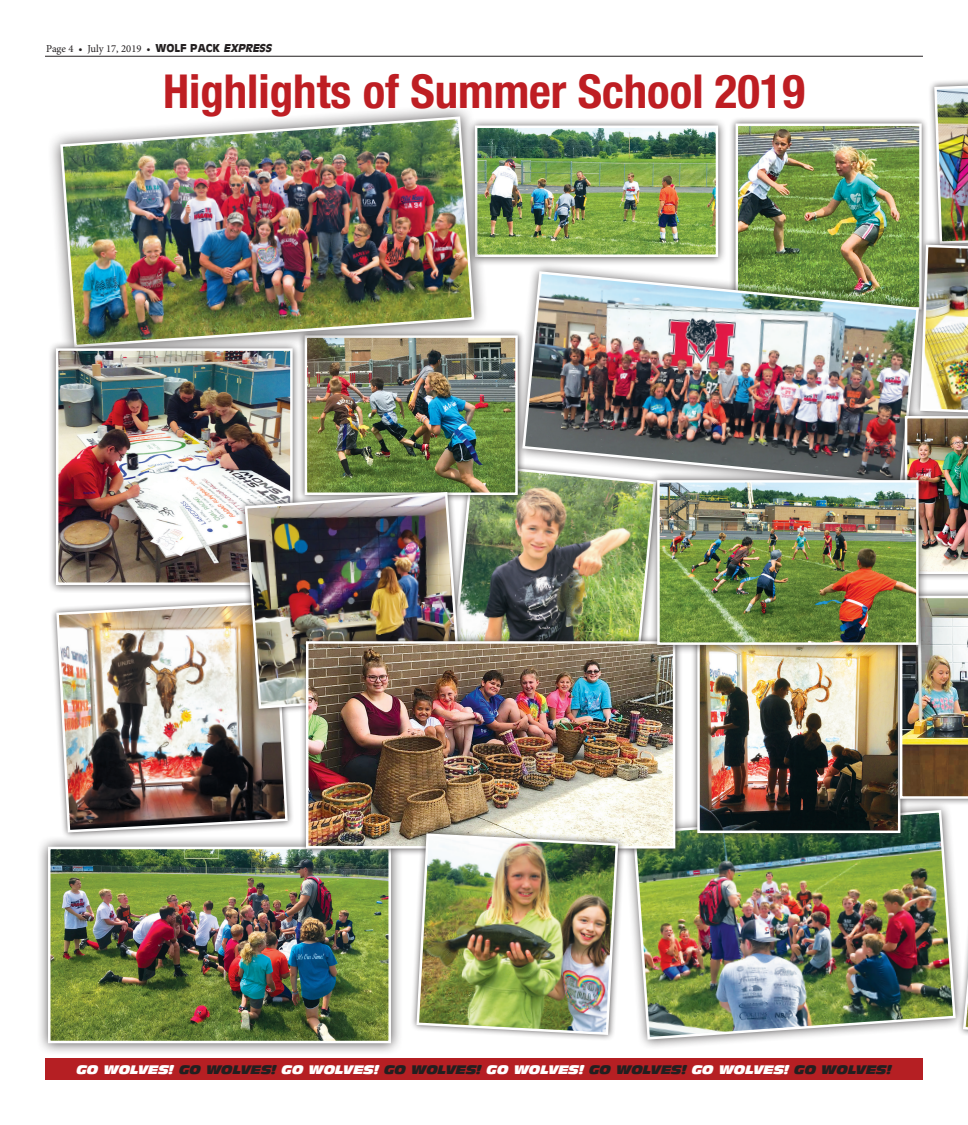
<style>
.page{position:relative;width:968px;height:1125px;background:#fff}
.page>*{position:absolute;margin:0;border:0;box-sizing:border-box;transform-origin:0 0}
.t1{font:700 condensed 46.88px "Helvetica Neue LT Std";color:#be1e23}
.t2{font:italic 12.12px "Antique Olive Nord";letter-spacing:-.005em;color:#fff}
.t3{font:10.62px "Minion Pro";letter-spacing:-.005em;color:#231f20}
.s1{font-family:"Antique Olive";font-weight:700}
.s2{font-family:"Antique Olive";font-weight:700;font-style:italic}
.s3{color:#231f20}
</style>
<div class="page">
<div style="left:45px;top:1059px;width:877px;height:21px;background:#b51f23"></div>
<hr style="left:45px;top:56px;width:877px;height:1px;background:#231f20">
<img style="left:468px;top:495px;width:180px;height:140px">
<div style="left:728px;top:117px;width:200px;height:200px;background:#231f20;opacity:.75"></div>
<img style="left:738px;top:126px;width:166px;height:136px">
<div style="left:735px;top:123px;width:186px;height:187px;border:2px solid #fff"></div>
<div style="left:298px;top:329px;width:227px;height:173px;background:#231f20;opacity:.75"></div>
<img style="left:307px;top:338px;width:206px;height:154px">
<div style="left:466px;top:117px;width:261px;height:149px;background:#231f20;opacity:.75"></div>
<img style="left:488px;top:128px;width:227px;height:126px">
<div style="left:475px;top:125px;width:243px;height:132px;border:2px solid #fff"></div>
<div style="left:36px;top:835px;width:367px;height:220px;background:#231f20;opacity:.75"></div>
<img style="left:51px;top:850px;width:337px;height:190px">
<div style="left:48px;top:847px;width:343px;height:196px;border:2px solid #fff"></div>
<div style="left:623px;top:800px;width:343px;height:250px;background:#231f20;opacity:.75"></div>
<img style="left:631px;top:809px;width:268px;height:232px">
<div style="left:513px;top:262px;width:416px;height:233px;background:#231f20;opacity:.75"></div>
<img style="left:521px;top:270px;width:383px;height:216px">
<div style="left:47px;top:104px;width:441px;height:257px;background:#231f20;opacity:.75"></div>
<img style="left:59px;top:115px;width:416px;height:234px">
<div style="left:48px;top:340px;width:253px;height:253px;background:#231f20;opacity:.75"></div>
<img style="left:59px;top:351px;width:230px;height:231px">
<div style="left:56px;top:348px;width:236px;height:237px;border:2px solid #fff"></div>
<div style="left:50px;top:595px;width:244px;height:244px;background:#231f20;opacity:.75"></div>
<img style="left:55px;top:600px;width:234px;height:234px">
<div style="left:690px;top:623px;width:217px;height:217px;background:#231f20;opacity:.75"></div>
<img style="left:700px;top:654px;width:197px;height:176px">
<div style="left:697px;top:630px;width:203px;height:203px;border:2px solid #fff"></div>
<div style="left:238px;top:486px;width:230px;height:229px;background:#231f20;opacity:.75"></div>
<img style="left:243px;top:491px;width:220px;height:219px">
<div style="left:299px;top:635px;width:383px;height:221px;background:#231f20;opacity:.75"></div>
<img style="left:309px;top:644px;width:363px;height:202px">
<div style="left:306px;top:641px;width:369px;height:208px;border:2px solid #fff"></div>
<div style="left:898px;top:409px;width:70px;height:172px;background:#231f20;opacity:.75"></div>
<div style="left:410px;top:827px;width:215px;height:215px;background:#231f20;opacity:.75"></div>
<img style="left:415px;top:832px;width:204px;height:204px">
<img style="left:904px;top:81px;width:64px;height:493px">
<div style="left:893px;top:589px;width:75px;height:217px;background:#231f20;opacity:.75"></div>
<img style="left:899px;top:596px;width:69px;height:452px">
<div style="left:648px;top:472px;width:279px;height:182px;background:#231f20;opacity:.75"></div>
<img style="left:660px;top:483px;width:255px;height:159px">
<div style="left:657px;top:480px;width:261px;height:165px;border:2px solid #fff"></div>
<p class="t3" style="left:46px;top:42px;width:229px">Page 4 • July 17, 2019 • <span class="s1">WOLF PACK</span> <span class="s2">EXPRESS</span></p>
<h1 class="t1" style="left:163px;top:63px;width:643px">Highlights of Summer School 2019</h1>
<p class="t2" style="left:76px;top:1062px;width:816px">GO WOLVES! <span class="s3">GO WOLVES!</span> GO WOLVES! <span class="s3">GO WOLVES!</span> GO WOLVES! <span class="s3">GO WOLVES!</span> GO WOLVES! <span class="s3">GO WOLVES!</span></p>
</div>
